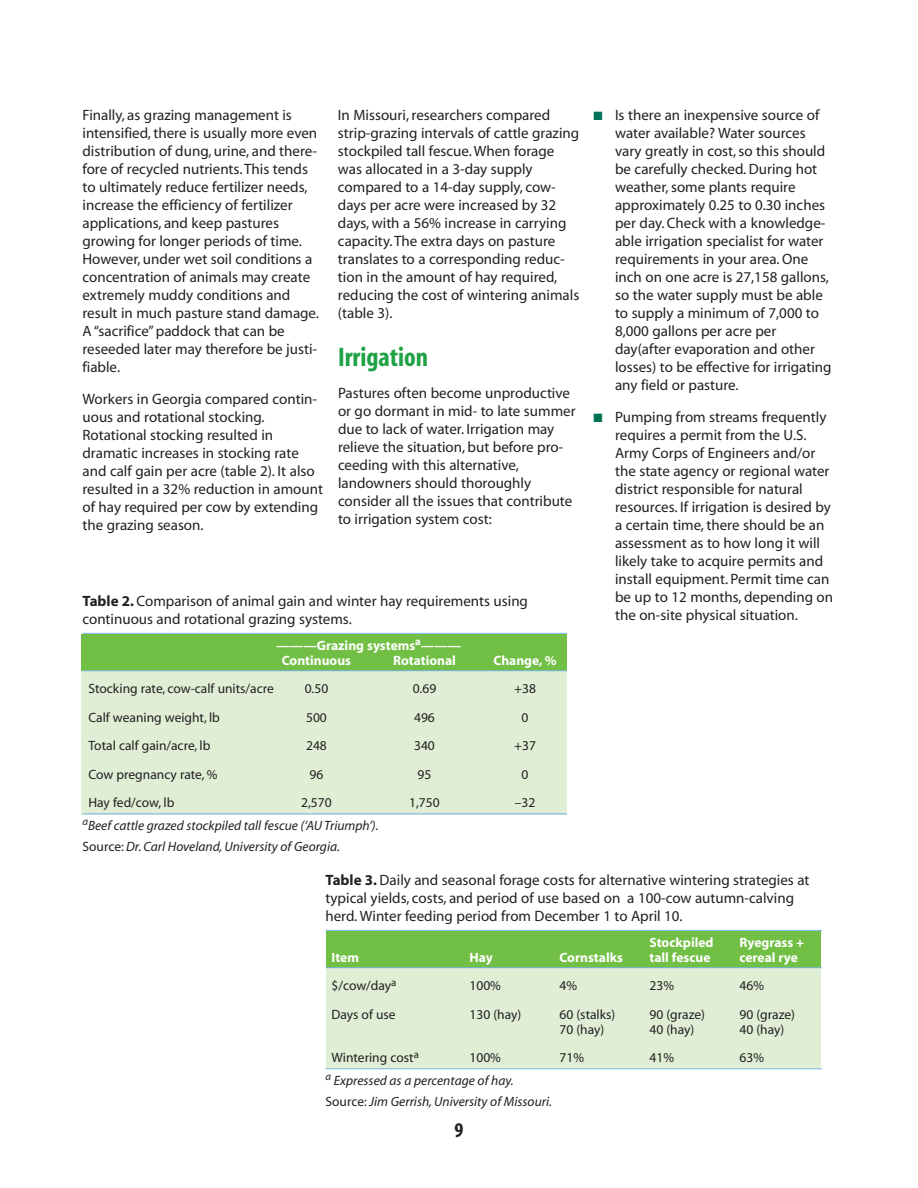
<style>
.page{position:relative;width:918px;height:1188px;background:#fff}
.page>*{position:absolute;margin:0;border:0;box-sizing:border-box;transform-origin:0 0}
.t1{font:700 condensed 27px "Myriad";color:#1fa245}
.t2{font:700 condensed 21px "Myriad";color:#231f20}
.t3{font:15px/18px "Myriad";color:#231f20}
.t4{font:13.5px "Myriad";color:#231f20}
.t5{font:italic 13.5px/21px "Myriad";color:#231f20}
.t6{font:700 13.5px/15px "Myriad";color:#fff}
.s1{font-weight:700}
.s2{color:#007255}
.s3{font-style:normal}
</style>
<div class="page">
<div style="left:82px;top:634px;width:485px;height:37px;background:#71bf44"></div>
<div style="left:82px;top:671px;width:485px;height:143px;background:#dfeed4"></div>
<hr style="left:82px;top:633px;width:485px;height:1px;background:#77b6e4">
<hr style="left:82px;top:670px;width:485px;height:1px;background:#77b6e4">
<hr style="left:82px;top:813px;width:485px;height:1px;background:#77b6e4">
<div style="left:326px;top:931px;width:495px;height:37px;background:#71bf44"></div>
<div style="left:326px;top:968px;width:495px;height:101px;background:#dfeed4"></div>
<hr style="left:326px;top:930px;width:496px;height:1px;background:#77b6e4">
<hr style="left:326px;top:967px;width:496px;height:1px;background:#77b6e4">
<hr style="left:326px;top:1068px;width:496px;height:1px;background:#77b6e4">
<p class="t3" style="left:82px;top:107px;width:238px">Finally, as grazing management is intensified, there is usually more even distribution of dung, urine, and there&shy;fore of recycled nutrients. This tends to ultimately reduce fertilizer needs, increase the efficiency of fertilizer applications, and keep pastures growing for longer periods of time.<br>However, under wet soil conditions a concentration of animals may create extremely muddy conditions and result in much pasture stand damage.<br>A “sacrifice” paddock that can be reseeded later may therefore be justi&shy;fiable.</p>
<p class="t3" style="left:82px;top:391px;width:242px">Workers in Georgia compared contin&shy;uous and rotational stocking.<br>Rotational stocking resulted in dramatic increases in stocking rate and calf gain per acre (table 2). It also resulted in a 32% reduction in amount of hay required per cow by extending the grazing season.</p>
<p class="t3" style="left:338px;top:107px;width:243px">In Missouri, researchers compared strip-grazing intervals of cattle grazing stockpiled tall fescue. When forage was allocated in a 3-day supply compared to a 14-day supply, cow&shy;days per acre were increased by 32 days, with a 56% increase in carrying capacity. The extra days on pasture translates to a corresponding reduc&shy;tion in the amount of hay required, reducing the cost of wintering animals (table 3).</p>
<h1 class="t1" style="left:338px;top:348px;width:92px">Irrigation</h1>
<p class="t3" style="left:338px;top:385px;width:239px">Pastures often become unproductive or go dormant in mid- to late summer due to lack of water. Irrigation may relieve the situation, but before pro&shy;ceeding with this alternative, landowners should thoroughly consider all the issues that contribute to irrigation system cost:</p>
<p class="t3" style="left:82px;top:593px;width:447px"><span class="s1">Table 2.</span> Comparison of animal gain and winter hay requirements using continuous and rotational grazing systems.</p>
<p class="t6" style="left:282px;top:639px;width:181px;text-indent:-5px">———Grazing systems<sup>a</sup>———<br>Continuous</p>
<p class="t6" style="left:393px;top:654px;width:64px">Rotational</p>
<p class="t6" style="left:493px;top:654px;width:65px">Change, %</p>
<p class="t3" style="left:615px;top:107px;width:218px;text-indent:-22px"><span class="s2">■</span> Is there an inexpensive source of water available? Water sources vary greatly in cost, so this should be carefully checked. During hot weather, some plants require approximately 0.25 to 0.30 inches per day. Check with a knowledge&shy;able irrigation specialist for water requirements in your area. One inch on one acre is 27,158 gallons, so the water supply must be able to supply a minimum of 7,000 to<br>8,000 gallons per acre per day(after evaporation and other losses) to be effective for irrigating any field or pasture.</p>
<p class="t3" style="left:615px;top:409px;width:220px;text-indent:-22px"><span class="s2">■</span> Pumping from streams frequently requires a permit from the U.S.<br>Army Corps of Engineers and/or the state agency or regional water district responsible for natural resources. If irrigation is desired by a certain time, there should be an assessment as to how long it will likely take to acquire permits and install equipment. Permit time can be up to 12 months, depending on the on-site physical situation.</p>
<p class="t4" style="left:88px;top:684px;width:187px">Stocking rate, cow-calf units/acre</p>
<p class="t4" style="left:305px;top:684px;width:25px">0.50</p>
<p class="t4" style="left:413px;top:684px;width:25px">0.69</p>
<p class="t4" style="left:514px;top:684px;width:23px">+38</p>
<p class="t4" style="left:88px;top:712px;width:133px">Calf weaning weight, lb</p>
<p class="t4" style="left:306px;top:712px;width:22px">500</p>
<p class="t4" style="left:414px;top:712px;width:22px">496</p>
<p class="t4" style="left:522px;top:712px;width:8px">0</p>
<p class="t4" style="left:88px;top:741px;width:123px">Total calf gain/acre, lb</p>
<p class="t4" style="left:306px;top:741px;width:22px">248</p>
<p class="t4" style="left:414px;top:741px;width:22px">340</p>
<p class="t4" style="left:514px;top:741px;width:23px">+37</p>
<p class="t4" style="left:88px;top:769px;width:131px">Cow pregnancy rate, %</p>
<p class="t4" style="left:310px;top:769px;width:15px">96</p>
<p class="t4" style="left:418px;top:769px;width:15px">95</p>
<p class="t4" style="left:522px;top:769px;width:8px">0</p>
<p class="t4" style="left:88px;top:798px;width:87px">Hay fed/cow, lb</p>
<p class="t4" style="left:301px;top:798px;width:32px">2,570</p>
<p class="t4" style="left:409px;top:798px;width:32px">1,750</p>
<p class="t4" style="left:515px;top:798px;width:22px">–32</p>
<p class="t5" style="left:82px;top:816px;width:298px"><sup>a</sup>Beef cattle grazed stockpiled tall fescue (‘AU Triumph’).<br><span class="s3">Source:</span> Dr. Carl Hoveland, University of Georgia.</p>
<p class="t3" style="left:325px;top:872px;width:486px"><span class="s1">Table 3.</span> Daily and seasonal forage costs for alternative wintering strategies at typical yields, costs, and period of use based on a 100-cow autumn-calving herd. Winter feeding period from December 1 to April 10.</p>
<p class="t6" style="left:650px;top:936px;width:66px">Stockpiled</p>
<p class="t6" style="left:740px;top:936px;width:66px">Ryegrass +</p>
<p class="t6" style="left:332px;top:951px;width:29px">Item</p>
<p class="t6" style="left:469px;top:951px;width:25px">Hay</p>
<p class="t6" style="left:560px;top:951px;width:65px">Cornstalks</p>
<p class="t6" style="left:650px;top:951px;width:63px">tall fescue</p>
<p class="t6" style="left:740px;top:951px;width:60px">cereal rye</p>
<p class="t4" style="left:332px;top:981px;width:66px">$/cow/day<sup>a</sup></p>
<p class="t4" style="left:470px;top:981px;width:33px">100%</p>
<p class="t4" style="left:560px;top:981px;width:19px">4%</p>
<p class="t4" style="left:649px;top:981px;width:26px">23%</p>
<p class="t4" style="left:740px;top:981px;width:26px">46%</p>
<p class="t4" style="left:331px;top:1009px;width:66px">Days of use</p>
<p class="t4" style="left:469px;top:1009px;width:53px">130 (hay)</p>
<p class="t4" style="left:559px;top:1009px;width:57px">60 (stalks)</p>
<p class="t4" style="left:649px;top:1009px;width:57px">90 (graze)</p>
<p class="t4" style="left:740px;top:1009px;width:57px">90 (graze)</p>
<p class="t4" style="left:559px;top:1024px;width:46px">70 (hay)</p>
<p class="t4" style="left:649px;top:1024px;width:46px">40 (hay)</p>
<p class="t4" style="left:740px;top:1024px;width:46px">40 (hay)</p>
<p class="t4" style="left:332px;top:1053px;width:89px">Wintering cost<sup>a</sup></p>
<p class="t4" style="left:470px;top:1053px;width:33px">100%</p>
<p class="t4" style="left:560px;top:1053px;width:26px">71%</p>
<p class="t4" style="left:650px;top:1053px;width:26px">41%</p>
<p class="t4" style="left:740px;top:1053px;width:26px">63%</p>
<p class="t5" style="left:325px;top:1071px;width:228px"><sup>a</sup> Expressed as a percentage of hay.<br><span class="s3">Source:</span> Jim Gerrish, University of Missouri.</p>
<h2 class="t2" style="left:455px;top:1122px;width:10px">9</h2>
</div>
